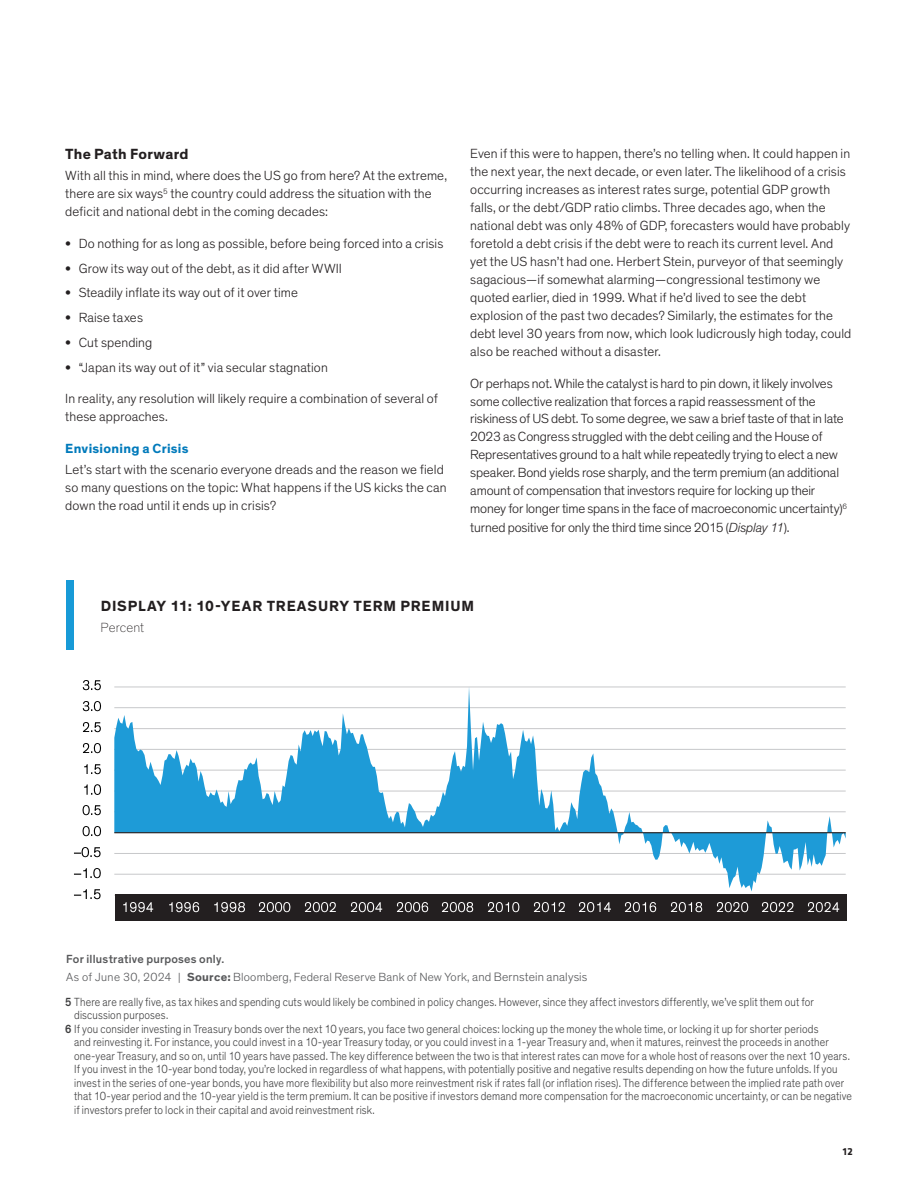
<style>
.page{position:relative;width:918px;height:1188px;background:#fff}
.page>*{position:absolute;margin:0;border:0;box-sizing:border-box;transform-origin:0 0}
.t1{font:700 15px "Theinhardt";letter-spacing:.05em;color:#231f20}
.t2{font:700 15px "Theinhardt";letter-spacing:.015em;color:#231f20}
.t3{font:300 13.5px/18px "Theinhardt";letter-spacing:.005em;color:#231f20}
.t4{font:700 13.5px "Theinhardt";letter-spacing:.02em;color:#007abb}
.t5{font:100 13.5px "Theinhardt";letter-spacing:.005em;color:#231f20}
.t6{font:300 12px "Theinhardt";letter-spacing:.015em;color:#3e3e3f;scale:.9 1}
.t7{font:300 12px/18.3px "Theinhardt";letter-spacing:.015em;color:#57585a}
.t8{font:700 10.5px "Klavika";color:#231f20}
.s1{font-weight:700}
.s2{font-style:italic}
.s3{font-weight:500}
.s4{font-size:12.45px}
</style>
<div class="page">
<div style="left:66px;top:580px;width:8px;height:69px;background:#179ad7"></div>
<svg style="left:114px;top:686px;width:733px;height:235px"></svg>
<hr style="left:114px;top:895px;width:732px;height:1px;background:#c7c8ca">
<svg style="left:114px;top:687px;width:732px;height:204px"></svg>
<hr style="left:114px;top:832px;width:732px;height:1px;background:#231f20">
<img style="left:74px;top:894px;width:8px;height:2px">
<img style="left:83px;top:889px;width:18px;height:11px">
<img style="left:74px;top:873px;width:8px;height:2px">
<img style="left:83px;top:868px;width:18px;height:11px">
<img style="left:74px;top:850px;width:8px;height:5px">
<img style="left:82px;top:847px;width:19px;height:11px">
<img style="left:82px;top:826px;width:19px;height:11px">
<img style="left:82px;top:805px;width:19px;height:11px">
<img style="left:84px;top:784px;width:17px;height:11px">
<img style="left:84px;top:764px;width:17px;height:11px">
<img style="left:82px;top:743px;width:19px;height:11px">
<img style="left:82px;top:722px;width:19px;height:11px">
<img style="left:82px;top:701px;width:19px;height:11px">
<img style="left:82px;top:680px;width:19px;height:11px">
<div style="left:115px;top:894px;width:45px;height:26px;background:#231f20"></div>
<div style="left:160px;top:894px;width:46px;height:26px;background:#231f20"></div>
<div style="left:206px;top:894px;width:46px;height:26px;background:#231f20"></div>
<div style="left:252px;top:894px;width:46px;height:26px;background:#231f20"></div>
<div style="left:298px;top:894px;width:45px;height:26px;background:#231f20"></div>
<div style="left:343px;top:894px;width:46px;height:26px;background:#231f20"></div>
<div style="left:389px;top:894px;width:46px;height:26px;background:#231f20"></div>
<div style="left:435px;top:894px;width:46px;height:26px;background:#231f20"></div>
<div style="left:481px;top:894px;width:45px;height:26px;background:#231f20"></div>
<div style="left:526px;top:894px;width:46px;height:26px;background:#231f20"></div>
<div style="left:572px;top:894px;width:46px;height:26px;background:#231f20"></div>
<div style="left:618px;top:894px;width:46px;height:26px;background:#231f20"></div>
<div style="left:664px;top:894px;width:45px;height:26px;background:#231f20"></div>
<div style="left:709px;top:894px;width:46px;height:26px;background:#231f20"></div>
<div style="left:755px;top:894px;width:46px;height:26px;background:#231f20"></div>
<div style="left:801px;top:894px;width:46px;height:26px;background:#231f20"></div>
<img style="left:123px;top:902px;width:31px;height:11px">
<img style="left:169px;top:902px;width:31px;height:11px">
<img style="left:214px;top:902px;width:31px;height:11px">
<img style="left:259px;top:902px;width:32px;height:11px">
<img style="left:304px;top:902px;width:32px;height:11px">
<img style="left:350px;top:902px;width:33px;height:11px">
<img style="left:396px;top:902px;width:33px;height:11px">
<img style="left:442px;top:902px;width:32px;height:11px">
<img style="left:487px;top:902px;width:33px;height:11px">
<img style="left:533px;top:902px;width:32px;height:11px">
<img style="left:579px;top:902px;width:32px;height:11px">
<img style="left:625px;top:902px;width:32px;height:11px">
<img style="left:670px;top:902px;width:33px;height:11px">
<img style="left:716px;top:902px;width:33px;height:11px">
<img style="left:762px;top:902px;width:32px;height:11px">
<img style="left:808px;top:902px;width:32px;height:11px">
<p class="t2" style="left:65px;top:145px;width:125px">The Path Forward</p>
<p class="t3" style="left:65px;top:167px;width:383px">With all this in mind, where does the US go from here? At the extreme, there are six ways<sup>5</sup> the country could address the situation with the deficit and national debt in the coming decades:</p>
<p class="t3" style="left:65px;top:234px;width:380px"><span class="s1">•</span> Do nothing for as long as possible, before being forced into a crisis</p>
<p class="t3" style="left:65px;top:259px;width:278px"><span class="s1">•</span> Grow its way out of the debt, as it did after WWII</p>
<p class="t3" style="left:65px;top:284px;width:234px"><span class="s1">•</span> Steadily inflate its way out of it over time</p>
<p class="t3" style="left:65px;top:309px;width:79px"><span class="s1">•</span> Raise taxes</p>
<p class="t3" style="left:65px;top:333px;width:89px"><span class="s1">•</span> Cut spending</p>
<p class="t3" style="left:65px;top:358px;width:264px"><span class="s1">•</span> “Japan its way out of it” via secular stagnation</p>
<p class="t3" style="left:65px;top:390px;width:374px">In reality, any resolution will likely require a combination of several of these approaches.</p>
<p class="t4" style="left:65px;top:440px;width:125px">Envisioning a Crisis</p>
<p class="t3" style="left:65px;top:460px;width:383px">Let’s start with the scenario everyone dreads and the reason we field so many questions on the topic: What happens if the US kicks the can down the road until it ends up in crisis?</p>
<p class="t3" style="left:470px;top:145px;width:383px">Even if this were to happen, there’s no telling when. It could happen in the next year, the next decade, or even later. The likelihood of a crisis occurring increases as interest rates surge, potential GDP growth falls, or the debt/GDP ratio climbs. Three decades ago, when the national debt was only 48% of GDP, forecasters would have probably foretold a debt crisis if the debt were to reach its current level. And yet the US hasn’t had one. Herbert Stein, purveyor of that seemingly sagacious—if somewhat alarming—congressional testimony we quoted earlier, died in 1999. What if he’d lived to see the debt explosion of the past two decades? Similarly, the estimates for the debt level 30 years from now, which look ludicrously high today, could also be reached without a disaster.</p>
<p class="t3" style="left:470px;top:374px;width:378px">Or perhaps not. While the catalyst is hard to pin down, it likely involves some collective realization that forces a rapid reassessment of the riskiness of US debt. To some degree, we saw a brief taste of that in late 2023 as Congress struggled with the debt ceiling and the House of Representatives ground to a halt while repeatedly trying to elect a new speaker. Bond yields rose sharply, and the term premium (an additional amount of compensation that investors require for locking up their money for longer time spans in the face of macroeconomic uncertainty)<sup>6 </sup>turned positive for only the third time since 2015 (<span class="s2">Display 11</span>).</p>
<p class="t1" style="left:101px;top:596px;width:375px">DISPLAY 11: 10-YEAR TREASURY TERM PREMIUM</p>
<p class="t5" style="left:101px;top:619px;width:45px">Percent</p>
<p class="t7" style="left:66px;top:950px;width:523px"><span class="s3">For illustrative purposes only.<br></span>As of June 30, 2024 | <span class="s1">Source:</span> Bloomberg, Federal Reserve Bank of New York, <span class="s4">and Bernstein analysis</span></p>
<p class="t6" style="left:65px;top:995px;width:833px"><span class="s3">5</span> There are really five, as tax hikes and spending cuts would likely be combined in policy changes. However, since they affect investors differently, we’ve split them out for</p>
<p class="t6" style="left:74px;top:1008px;width:106px">discussion purposes.</p>
<p class="t6" style="left:65px;top:1022px;width:838px"><span class="s3">6</span> If you consider investing in Treasury bonds over the next 10 years, you face two general choices: locking up the money the whole time, or locking it up for shorter periods</p>
<p class="t6" style="left:74px;top:1035px;width:840px">and reinvesting it. For instance, you could invest in a 10-year Treasury today, or you could invest in a 1-year Treasury and, when it matures, reinvest the proceeds in another</p>
<p class="t6" style="left:74px;top:1049px;width:863px">one-year Treasury, and so on, until 10 years have passed. The key difference between the two is that interest rates can move for a whole host of reasons over the next 10 years.</p>
<p class="t6" style="left:74px;top:1062px;width:850px">If you invest in the 10-year bond today, you’re locked in regardless of what happens, with potentially positive and negative results depending on how the future unfolds. If you</p>
<p class="t6" style="left:74px;top:1076px;width:857px">invest in the series of one-year bonds, you have more flexibility but also more reinvestment risk if rates fall (or inflation rises). The difference between the implied rate path over</p>
<p class="t6" style="left:74px;top:1089px;width:866px">that 10-year period and the 10-year yield is the term premium. It can be positive if investors demand more compensation for the macroeconomic uncertainty, or can be negative</p>
<p class="t6" style="left:74px;top:1103px;width:335px">if investors prefer to lock in their capital and avoid reinvestment risk.</p>
<p class="t8" style="left:843px;top:1144px;width:11px">12</p>
</div>
